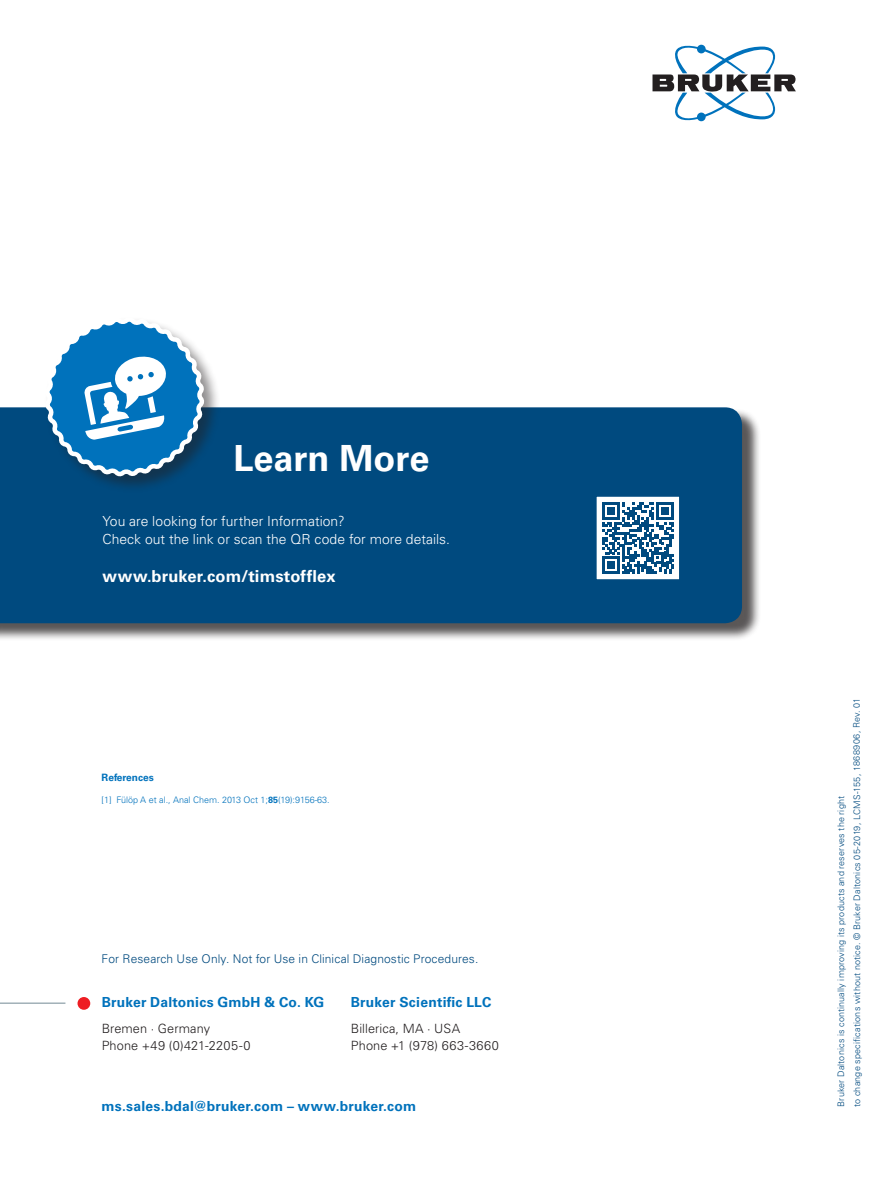
<style>
.page{position:relative;width:893px;height:1187px;background:#fff}
.page>*{position:absolute;margin:0;border:0;box-sizing:border-box;transform-origin:0 0}
.t1{font:700 36px "Univers LT Std";color:#fff}
.t2{font:700 16.5px "Univers LT Std";letter-spacing:.01em;color:#fff}
.t3{font:700 13.8px "Univers LT Std";letter-spacing:.015em;color:#0072bc}
.t4{font:300 13.8px/18.8px "Univers LT Std";letter-spacing:.005em;color:#fff}
.t5{font:300 12.75px "Univers LT Std";letter-spacing:.01em;color:#231f20}
.t6{font:300 12px "Univers LT Std";letter-spacing:.01em;color:#004a7f}
.AN_References{font:700 10.2px "Univers LT Std";color:#0072bc}
.t7{font:300 9px "Univers LT Std";letter-spacing:.02em;color:#004a7f}
.Application_Authors{font:300 9px "Univers LT Std";color:#0072bc}
.s1{font-weight:700}
</style>
<div class="page">
<hr style="left:0;top:1002px;width:65px;height:1px;background:#738a95">
<div style="left:78px;top:996px;width:12px;height:13px;background:#ee1d23;border-radius:50%"></div>
<svg style="left:652px;top:44px;width:144px;height:78px"></svg>
<div style="left:0;top:408px;width:761px;height:233px;background:#231f20;opacity:.75"></div>
<div style="left:0;top:407px;width:742px;height:216px;background:#004a7f"></div>
<div style="left:44px;top:316px;width:177px;height:177px;background:#231f20;opacity:.5"></div>
<svg style="left:41px;top:316px;width:168px;height:164px"></svg>
<svg style="left:594px;top:494px;width:88px;height:87px"></svg>
<p class="t1" style="left:233px;top:437px;width:198px">Learn More</p>
<p class="t4" style="left:102px;top:511px;width:349px">You are looking for further Information?<br>Check out the link or scan the QR code for more details.</p>
<p class="t2" style="left:102px;top:566px;width:235px">www.bruker.com/timstofflex</p>
<p class="AN_References" style="left:102px;top:771px;width:54px">References</p>
<p class="Application_Authors" style="left:102px;top:794px;width:230px">[1] Fülöp A et al., Anal Chem. 2013 Oct 1;<span class="s1">85</span>(19):9156-63.</p>
<p class="t6" style="left:102px;top:951px;width:378px">For Research Use Only. Not for Use in Clinical Diagnostic Procedures.</p>
<p class="t3" style="left:102px;top:994px;width:224px">Bruker Daltonics GmbH &amp; Co. KG</p>
<p class="t5" style="left:102px;top:1020px;width:110px">Bremen · Germany</p>
<p class="t5" style="left:102px;top:1037px;width:150px">Phone +49 (0)421-2205-0</p>
<p class="t3" style="left:351px;top:994px;width:142px">Bruker Scientific LLC</p>
<p class="t5" style="left:351px;top:1020px;width:111px">Billerica, MA · USA</p>
<p class="t5" style="left:351px;top:1037px;width:149px">Phone +1 (978) 663-3660</p>
<p class="t3" style="left:102px;top:1098px;width:316px">ms.sales.bdal@bruker.com – www.bruker.com</p>
<p class="t7" style="left:851px;top:1106px;width:410px;rotate:-90deg">to change specifications without notice. © Bruker Daltonics 05-2019, LCMS-155, 1868906, Rev. 01</p>
<p class="t7" style="left:836px;top:1106px;width:312px;rotate:-90deg">Bruker Daltonics is continually improving its products and reserves the right</p>
</div>
